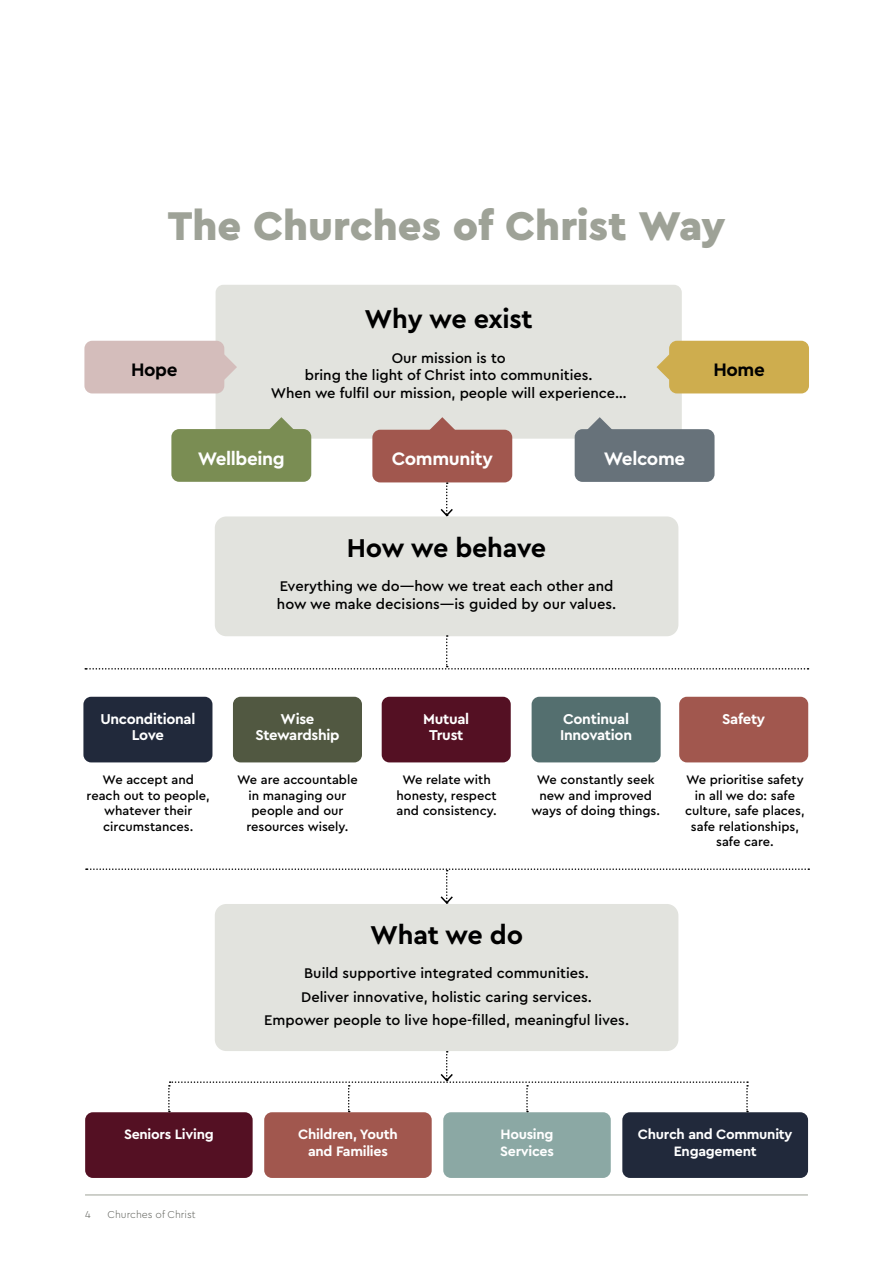
<style>
.page{position:relative;width:893px;height:1263px;background:#fff}
.page>*{position:absolute;margin:0;border:0;box-sizing:border-box;transform-origin:0 0}
.Page_Headlines{font:900 42px "Cera Pro";letter-spacing:-.005em;color:#9ea297}
.t1{font:700 27px "Cera Pro";letter-spacing:-.01em;color:#000}
.t2{font:700 18.9px "Cera Pro";letter-spacing:-.02em;color:#fff}
.t3{font:700 18.9px "Cera Pro";letter-spacing:-.02em;color:#000}
.t4{font:700 15px/16.2px "Cera Pro";letter-spacing:-.02em;color:#fff;text-align:center}
.t5{font:500 14.7px/17.5px "Cera Pro";color:#000;text-align:center}
.t6{font:700 14.25px/17.1px "Cera Pro";letter-spacing:-.02em;color:#fff;text-align:center}
.t7{font:500 12.9px/15.5px "Cera Pro";color:#000;text-align:center}
.Body{font:300 10.5px "Cera Pro";color:#5c5e58}
</style>
<div class="page">
<div style="left:679px;top:697px;width:129px;height:65px;background:#a1574e;border-radius:8px"></div>
<div style="left:532px;top:697px;width:129px;height:65px;background:#546f6f;border-radius:8px"></div>
<div style="left:382px;top:697px;width:129px;height:65px;background:#541023;border-radius:8px"></div>
<div style="left:233px;top:697px;width:129px;height:65px;background:#515841;border-radius:8px"></div>
<div style="left:83px;top:697px;width:129px;height:65px;background:#21293b;border-radius:8px"></div>
<div style="left:215px;top:516px;width:463px;height:120px;background:#e2e3de;border-radius:12px"></div>
<svg style="left:85px;top:635px;width:723px;height:34px"></svg>
<div style="left:216px;top:285px;width:466px;height:154px;background:#e2e3de;border-radius:8px"></div>
<div style="left:372px;top:430px;width:140px;height:52px;background:#a1574e;border-radius:8px"></div>
<svg style="left:430px;top:417px;width:25px;height:13px"></svg>
<svg style="left:656px;top:355px;width:13px;height:25px"></svg>
<div style="left:669px;top:341px;width:140px;height:52px;background:#cead4e;border-radius:8px"></div>
<div style="left:575px;top:429px;width:139px;height:53px;background:#67727a;border-radius:8px"></div>
<svg style="left:588px;top:417px;width:24px;height:12px"></svg>
<div style="left:84px;top:341px;width:140px;height:52px;background:#d4bdbb;border-radius:8px"></div>
<svg style="left:224px;top:354px;width:13px;height:26px"></svg>
<div style="left:171px;top:429px;width:140px;height:53px;background:#7a8d53;border-radius:8px"></div>
<svg style="left:269px;top:417px;width:24px;height:12px"></svg>
<svg style="left:86px;top:868px;width:723px;height:37px"></svg>
<svg style="left:439px;top:482px;width:15px;height:35px"></svg>
<div style="left:215px;top:904px;width:463px;height:147px;background:#e2e3de;border-radius:12px"></div>
<div style="left:85px;top:1112px;width:168px;height:66px;background:#541023;border-radius:8px"></div>
<div style="left:264px;top:1112px;width:168px;height:66px;background:#a1574e;border-radius:8px"></div>
<div style="left:443px;top:1112px;width:168px;height:66px;background:#8ba8a4;border-radius:8px"></div>
<div style="left:622px;top:1112px;width:186px;height:66px;background:#21293b;border-radius:8px"></div>
<svg style="left:168px;top:1051px;width:580px;height:61px"></svg>
<hr style="left:85px;top:1194px;width:723px;height:1px;background:#9ea297">
<p class="Page_Headlines" style="left:168px;top:198px;width:559px">The Churches of Christ Way</p>
<p class="t1" style="left:364px;top:301px;width:170px">Why we exist</p>
<p class="t5" style="left:305px;top:348px;width:289px">Our mission is to<br>bring the light of Christ into communities.</p>
<p class="t5" style="left:271px;top:383px;width:358px">When we fulfil our mission, people will experience…</p>
<p class="t3" style="left:131px;top:357px;width:48px">Hope</p>
<p class="t3" style="left:713px;top:357px;width:53px">Home</p>
<p class="t2" style="left:198px;top:446px;width:89px">Wellbeing</p>
<p class="t2" style="left:392px;top:447px;width:103px">Community</p>
<p class="t2" style="left:604px;top:446px;width:83px">Welcome</p>
<p class="t1" style="left:347px;top:530px;width:201px">How we behave</p>
<p class="t5" style="left:280px;top:577px;width:335px">Everything we do—how we treat each other and</p>
<p class="t5" style="left:277px;top:594px;width:341px">how we make decisions—is guided by our values.</p>
<p class="t4" style="left:563px;top:710px;width:67px">Continual</p>
<p class="t4" style="left:722px;top:710px;width:45px">Safety</p>
<p class="t4" style="left:560px;top:727px;width:73px">Innovation</p>
<p class="t4" style="left:100px;top:710px;width:97px">Unconditional<br>Love</p>
<p class="t7" style="left:87px;top:772px;width:125px">We accept and reach out to people, whatever their circumstances.</p>
<p class="t7" style="left:237px;top:772px;width:122px">We are accountable in managing our people and our resources wisely.</p>
<p class="t7" style="left:397px;top:772px;width:102px">We relate with honesty, respect and consistency.</p>
<p class="t7" style="left:531px;top:772px;width:130px">We constantly seek new and improved ways of doing things.</p>
<p class="t7" style="left:685px;top:772px;width:121px">We prioritise safety in all we do: safe culture, safe places, safe relationships, safe care.</p>
<p class="t4" style="left:255px;top:710px;width:86px">Wise<br>Stewardship</p>
<p class="t4" style="left:423px;top:710px;width:48px">Mutual<br>Trust</p>
<p class="t1" style="left:370px;top:917px;width:154px">What we do</p>
<p class="t5" style="left:304px;top:964px;width:286px">Build supportive integrated communities.</p>
<p class="t5" style="left:301px;top:987px;width:292px">Deliver innovative, holistic caring services.</p>
<p class="t5" style="left:264px;top:1010px;width:366px">Empower people to live hope-filled, meaningful lives.</p>
<p class="t6" style="left:124px;top:1125px;width:91px">Seniors Living</p>
<p class="t6" style="left:298px;top:1125px;width:101px">Children, Youth and Families</p>
<p class="t6" style="left:500px;top:1125px;width:55px;text-align:left">Housing<br>Services</p>
<p class="t6" style="left:638px;top:1125px;width:156px">Church and Community<br>Engagement</p>
<p class="Body" style="left:85px;top:1208px;width:7px">4</p>
<p class="Body" style="left:108px;top:1208px;width:90px">Churches of Christ</p>
</div>
